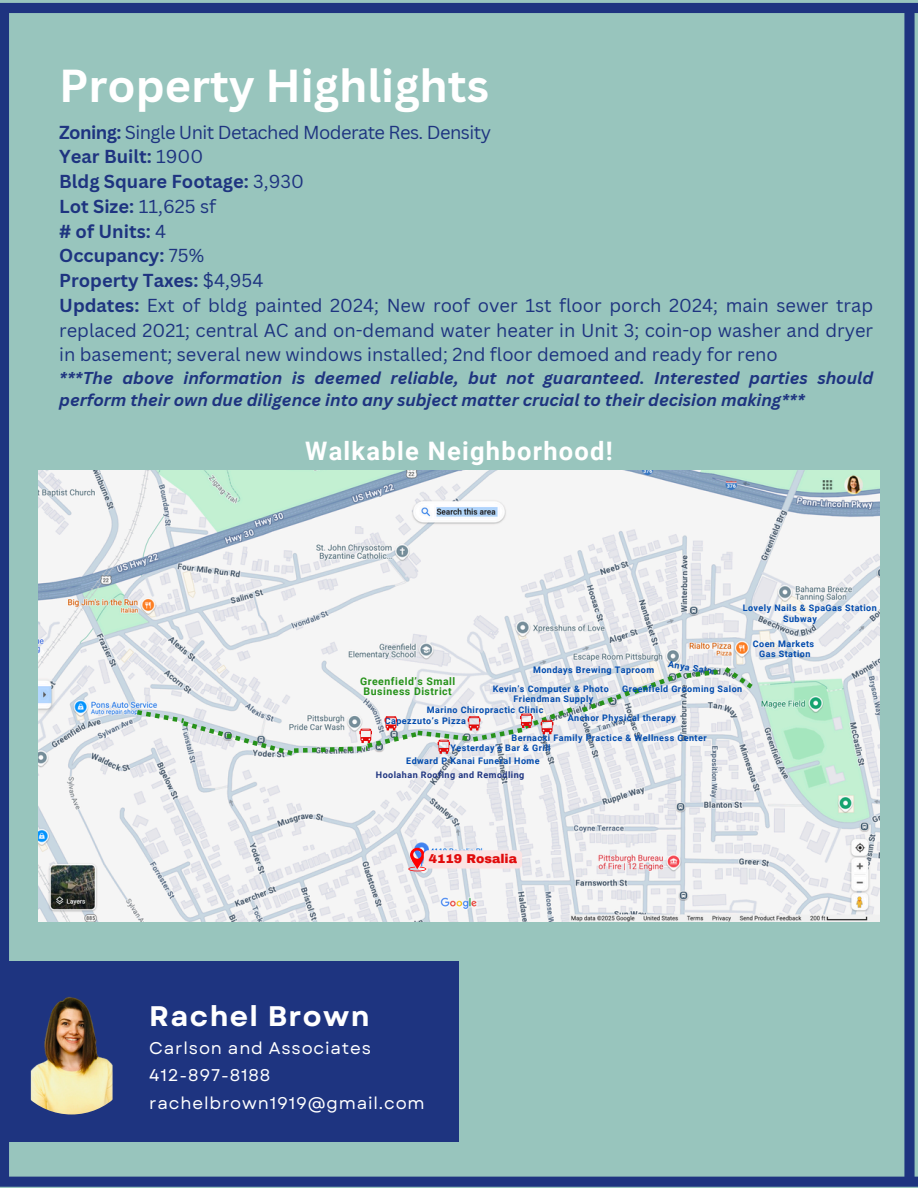
<style>
.page{position:relative;width:918px;height:1188px;background:#98c5bd}
.page>*{position:absolute;margin:0;border:0;box-sizing:border-box;transform-origin:0 0}
.t1{font:700 45px "Canva Sans";color:#fff}
.t2{font:700 28.2px "Garet";letter-spacing:.05em;color:#fff}
.t3{font:700 25.5px "Roboto";letter-spacing:.05em;color:#fff}
.t4{font:18.3px/24.8px "Canva Sans";color:#1e3480}
.t5{font:16.95px/27.5px "Garet";letter-spacing:.05em;color:#fff}
.t6{font:italic 700 16.8px/22.5px "Canva Sans";color:#1e3480}
.t7{font:900 12.45px "Archivo";color:#e10b0b}
.t8{font:700 10.5px/10.5px "Roboto";letter-spacing:.05em;color:#26921a;text-align:center}
.t9{font:700 9px "Roboto";letter-spacing:.05em;color:#004aad}
.t10{font:700 9px "Roboto";letter-spacing:.05em;color:#1e3480}
.s1{font-weight:700}
</style>
<div class="page">
<div style="left:0;top:961px;width:459px;height:181px;background:#1e3480"></div>
<img style="left:7px;top:985px;width:129px;height:129px;border-radius:50%">
<img style="left:38px;top:470px;width:842px;height:451px">
<svg style="left:408px;top:848px;width:18px;height:23px"></svg>
<svg style="left:137px;top:707px;width:436px;height:49px;background:#dadddb"></svg>
<div style="left:424px;top:850px;width:98px;height:19px;background:#fbe3e3;border-radius:5px"></div>
<svg style="left:582px;top:670px;width:136px;height:42px;background:#d3ddda"></svg>
<svg style="left:725px;top:667px;width:28px;height:22px"></svg>
<div style="left:0;top:3px;width:918px;height:10px;background:#1e3480"></div>
<div style="left:0;top:1177px;width:918px;height:10px;background:#1e3480"></div>
<div style="left:0;top:8px;width:9px;height:1174px;background:#1e3480"></div>
<div style="left:904px;top:7px;width:11px;height:1174px;background:#1e3480"></div>
<h1 class="t1" style="left:59px;top:54px;width:431px">Property Highlights</h1>
<p class="t4" style="left:59px;top:119px;width:815px"><span class="s1">Zoning:</span> Single Unit Detached Moderate Res. Density<br><span class="s1">Year Built:</span> 1900<br><span class="s1">Bldg Square Footage:</span> 3,930<br><span class="s1">Lot Size:</span> 11,625 sf<br><span class="s1"># of Units:</span> 4<br><span class="s1">Occupancy:</span> 75%<br><span class="s1">Property Taxes:</span> $4,954<br><span class="s1">Updates:</span> Ext of bldg painted 2024; New roof over 1st floor porch 2024; main sewer trap replaced 2021; central AC and on-demand water heater in Unit 3; coin-op washer and dryer in basement; several new windows installed; 2nd floor demoed and ready for reno</p>
<p class="t6" style="left:59px;top:366px;width:815px">***The above information is deemed reliable, but not guaranteed. Interested parties should perform their own due diligence into any subject matter crucial to their decision making***</p>
<p class="t3" style="left:305px;top:437px;width:309px">Walkable Neighborhood!</p>
<p class="t9" style="left:743px;top:603px;width:136px">Lovely Nails &amp; SpaGas Station</p>
<p class="t9" style="left:783px;top:614px;width:35px">Subway</p>
<p class="t9" style="left:753px;top:638px;width:63px">Coen Markets</p>
<p class="t9" style="left:759px;top:648px;width:53px">Gas Station</p>
<p class="t9" style="left:533px;top:664px;width:123px">Mondays Brewing Taproom</p>
<p class="t9" style="left:669px;top:659px;width:51px;rotate:9deg">Anya Salon</p>
<h5 class="t9" style="left:493px;top:683px;width:118px">Kevin’s Computer &amp; Photo</h5>
<p class="t9" style="left:568px;top:713px;width:110px">Anchor Physical therapy</p>
<p class="t9" style="left:450px;top:743px;width:102px">Yesterday’s Bar &amp; Grill</p>
<p class="t9" style="left:406px;top:756px;width:135px">Edward P Kanai Funeral Home</p>
<p class="t10" style="left:376px;top:769px;width:150px">Hoolahan Roofing and Remodling</p>
<p class="t8" style="left:360px;top:676px;width:97px">Greenfield’s Small<br>Business District</p>
<h3 class="t9" style="left:622px;top:683px;width:122px">Greenfield Grooming Salon</h3>
<h2 class="t9" style="left:514px;top:694px;width:81px">Friendman Supply</h2>
<p class="t9" style="left:512px;top:733px;width:197px">Bernacki Family Practice &amp; Wellness Center</p>
<p class="t9" style="left:427px;top:705px;width:118px">Marino Chiropractic Clinic</p>
<p class="t9" style="left:385px;top:715px;width:83px">Capezzuto’s Pizza</p>
<p class="t2" style="left:149px;top:996px;width:222px">Rachel Brown</p>
<p class="t7" style="left:429px;top:852px;width:90px">4119 Rosalia</p>
<p class="t5" style="left:149px;top:1034px;width:277px">Carlson and Associates<br>412-897-8188 rachelbrown1919@gmail.com</p>
</div>
